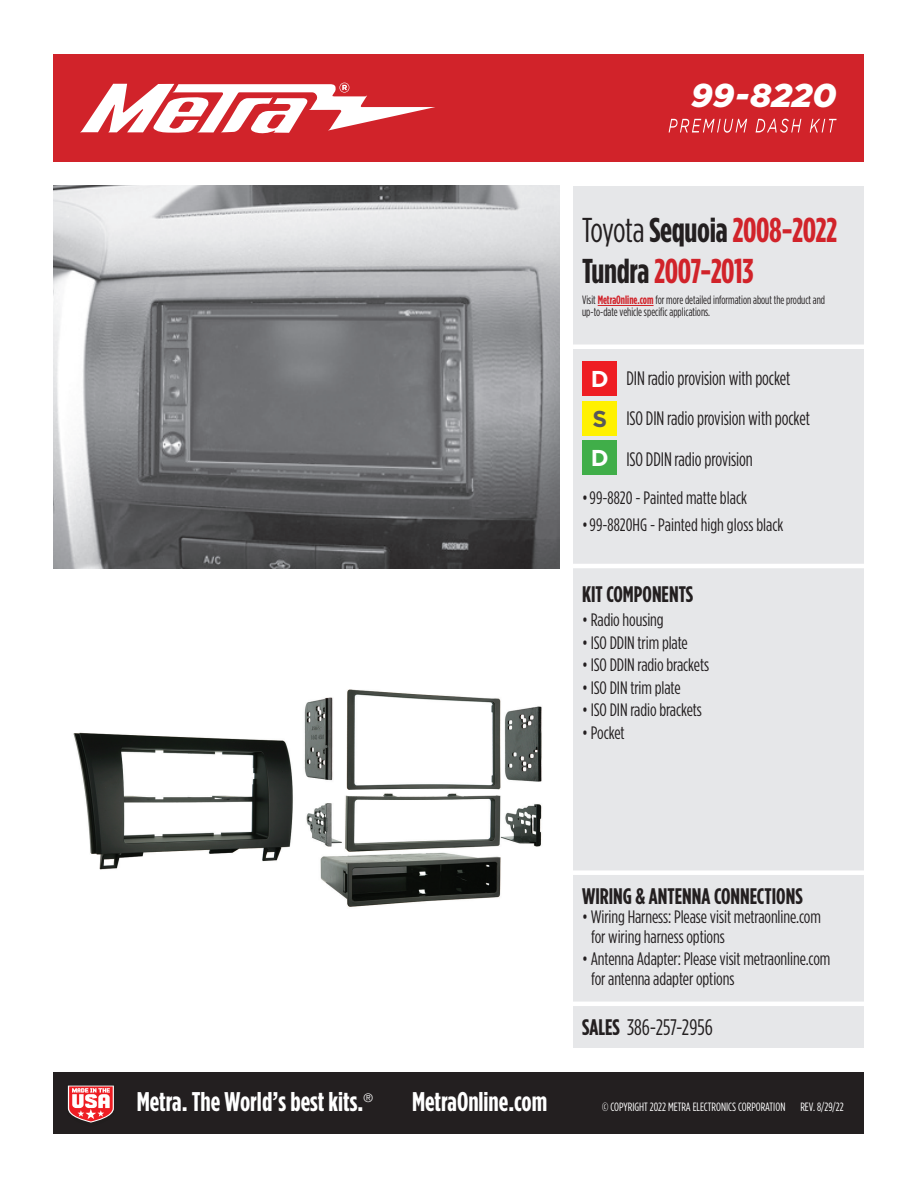
<style>
.page{position:relative;width:918px;height:1188px;background:#fff}
.page>*{position:absolute;margin:0;border:0;box-sizing:border-box;transform-origin:0 0}
.t1{font:700 34.5px/41.4px "Gotham Condensed";letter-spacing:-.01em;color:#d1232a}
.t2{font:italic 900 33px "Gotham";letter-spacing:-.005em;color:#fff}
.t3{font:700 27px "Gotham Condensed";color:#fff}
.t4{font:700 22.95px "Gotham";color:#fff}
.t5{font:700 22.95px "Gotham";color:#57585a}
.t6{font:700 22.5px "Gotham Condensed";color:#231f20}
.t7{font:22.5px "Gotham Condensed";color:#231f20}
.t8{font:19.5px/40.5px "Gotham Condensed";letter-spacing:-.005em;color:#231f20;scale:.95 1}
.t9{font:18px/19.5px "Gotham Condensed";letter-spacing:-.005em;color:#231f20}
.t10{font:12px/12px "Gotham Condensed";color:#231f20;scale:.93 1}
.t11{font:12px "Gotham Condensed";color:#fff}
.t12{font:300 12px "Helvetica Neue";color:#fff}
.s1{font-weight:400;color:#231f20}
.s2{color:#231f20}
.s3{font-weight:700;color:#d1232a}
.s4{font-weight:700}
</style>
<div class="page">
<div style="left:53px;top:1072px;width:810px;height:62px;background:#231f20"></div>
<div style="left:53px;top:54px;width:810px;height:108px;background:#d1232a"></div>
<svg style="left:80px;top:83px;width:355px;height:51px"></svg>
<svg style="left:669px;top:119px;width:168px;height:14px"></svg>
<div style="left:573px;top:186px;width:290px;height:862px;background:#e6e7e9"></div>
<svg style="left:67px;top:1085px;width:47px;height:38px;background:#d47679"></svg>
<hr style="left:573px;top:345px;width:295px;height:4px;background:#fff">
<div style="left:583px;top:362px;width:34px;height:34px;background:#ee1d23"></div>
<div style="left:583px;top:401px;width:34px;height:35px;background:#fff101"></div>
<div style="left:583px;top:441px;width:34px;height:34px;background:#40ae49"></div>
<hr style="left:572px;top:564px;width:294px;height:4px;background:#fff">
<div style="left:572px;top:870px;width:294px;height:5px;background:#fff"></div>
<hr style="left:572px;top:1002px;width:294px;height:4px;background:#fff">
<hr style="left:598px;top:305px;width:56px;height:1px;background:#d1232a">
<img style="left:53px;top:186px;width:506px;height:382px">
<img style="left:73px;top:689px;width:469px;height:218px">
<h2 class="t2" style="left:691px;top:77px;width:147px">99-8220</h2>
<h1 class="t1" style="left:582px;top:208px;width:256px"><span class="s1">Toyota</span> <span class="s2">Sequoia</span> 2008-2022<br><span class="s2">Tundra</span> 2007-2013</h1>
<p class="t10" style="left:582px;top:294px;width:263px">Visit <span class="s3">MetraOnline.com</span> for more detailed information about the product and up-to-date vehicle specific applications.</p>
<p class="t4" style="left:591px;top:366px;width:19px">D</p>
<p class="t5" style="left:593px;top:405px;width:16px">S</p>
<p class="t4" style="left:591px;top:445px;width:19px">D</p>
<p class="t8" style="left:626px;top:357px;width:195px">DIN radio provision with pocket<br>ISO DIN radio provision with pocket<br>ISO DDIN radio provision</p>
<p class="t9" style="left:582px;top:488px;width:167px">•99-8820 - Painted matte black</p>
<p class="t9" style="left:582px;top:514px;width:203px">•99-8820HG - Painted high gloss black</p>
<p class="t6" style="left:582px;top:582px;width:113px">KIT COMPONENTS</p>
<p class="t9" style="left:582px;top:610px;width:83px">• Radio housing</p>
<p class="t9" style="left:582px;top:632px;width:107px">• ISO DDIN trim plate</p>
<p class="t9" style="left:582px;top:655px;width:129px">• ISO DDIN radio brackets</p>
<p class="t9" style="left:582px;top:677px;width:100px">• ISO DIN trim plate</p>
<p class="t9" style="left:582px;top:700px;width:121px">• ISO DIN radio brackets</p>
<p class="t9" style="left:582px;top:722px;width:44px">• Pocket</p>
<p class="t6" style="left:582px;top:883px;width:222px">WIRING &amp; ANTENNA CONNECTIONS</p>
<p class="t9" style="left:591px;top:907px;width:231px;text-indent:-9px">• Wiring Harness: Please visit metraonline.com for wiring harness options</p>
<p class="t9" style="left:591px;top:949px;width:241px;text-indent:-9px">• Antenna Adapter: Please visit metraonline.com for antenna adapter options</p>
<p class="t7" style="left:582px;top:1015px;width:132px"><span class="s4">SALES</span> 386-257-2956</p>
<h3 class="t3" style="left:137px;top:1087px;width:228px">Metra. The World’s best kits.</h3>
<p class="t12" style="left:363px;top:1088px;width:11px">®</p>
<h3 class="t3" style="left:412px;top:1087px;width:137px">MetraOnline.com</h3>
<p class="t11" style="left:602px;top:1100px;width:243px">© COPYRIGHT 2022 METRA ELECTRONICS CORPORATION REV. 8/29/22</p>
</div>
